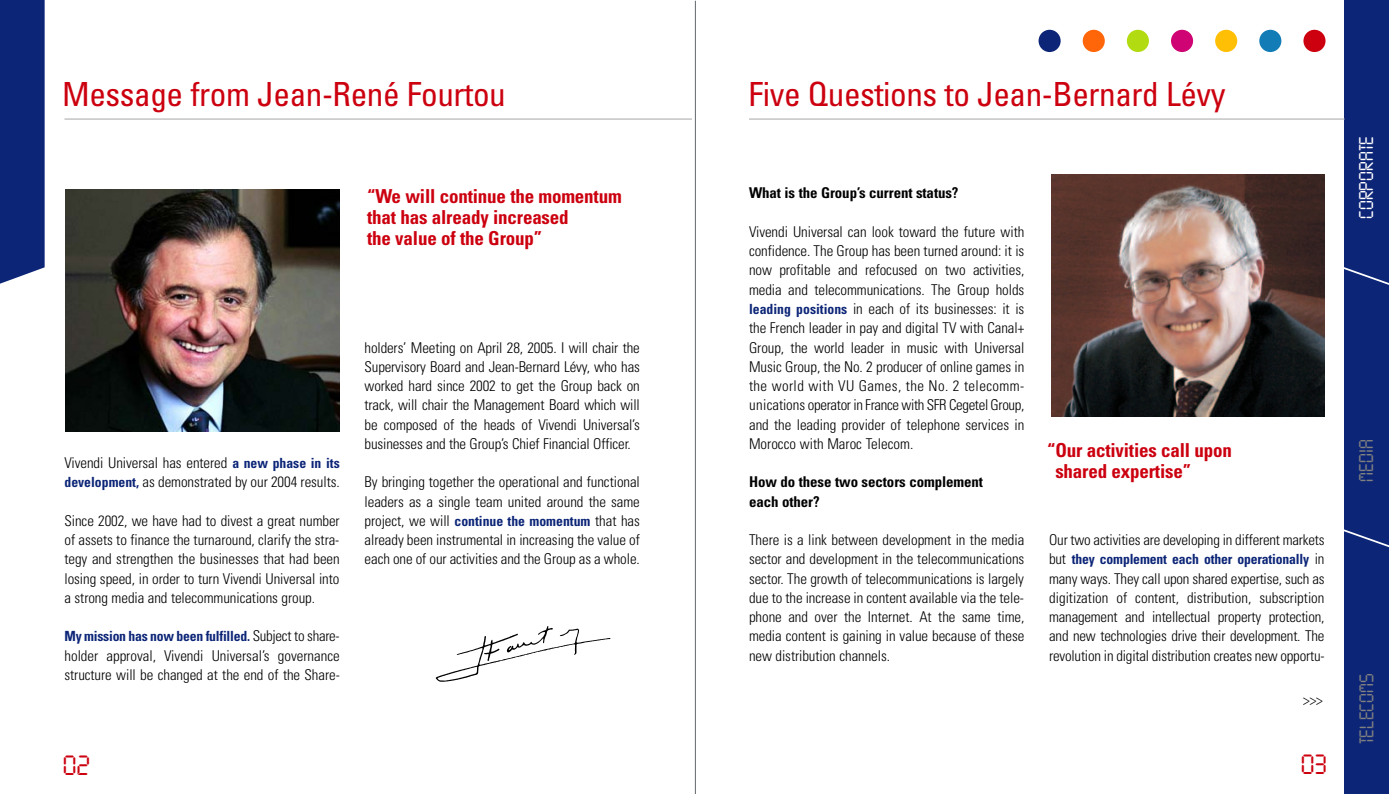
<style>
.page{position:relative;width:1389px;height:794px;background:#fff}
.page>*{position:absolute;margin:0;border:0;box-sizing:border-box;transform-origin:0 0}
.t1{font:condensed 33.25px "Univers";letter-spacing:-.015em;color:#cc000f}
.t2{font:24.5px "Digital ICG";color:#cc000f}
.t3{font:700 condensed 19.25px/21px "Univers";letter-spacing:-.01em;color:#cc000f}
.t4{font:17.5px "Digital ICG";color:#808080}
.t5{font:17.5px "Digital ICG";color:#fff}
.t6{font:300 condensed 14.88px/19.2px "Univers";letter-spacing:-.005em;color:#000;text-align:justify}
.t7{font:700 condensed 14.88px/19.2px "Univers";letter-spacing:-.005em;color:#000}
.t8{font:700 condensed 14px "Univers";letter-spacing:-.015em;color:#0c2577}
.s1{font-weight:700;font-size:14px;color:#0c2577}
.s2{font-weight:300;font-size:14.88px;color:#000}
</style>
<div class="page">
<div style="left:1344px;top:0;width:45px;height:794px;background:#0c2577"></div>
<hr style="left:749px;top:118px;width:606px;height:2px;background:#ccc">
<div style="left:1039px;top:30px;width:22px;height:22px;background:#0c2577;border-radius:50%"></div>
<div style="left:1083px;top:30px;width:22px;height:22px;background:#ff6609;border-radius:50%"></div>
<div style="left:1127px;top:30px;width:22px;height:22px;background:#b3db11;border-radius:50%"></div>
<div style="left:1171px;top:30px;width:22px;height:22px;background:#cf0373;border-radius:50%"></div>
<div style="left:1215px;top:30px;width:22px;height:22px;background:#ffbf04;border-radius:50%"></div>
<div style="left:1259px;top:30px;width:22px;height:22px;background:#127cb6;border-radius:50%"></div>
<div style="left:1303px;top:30px;width:23px;height:22px;background:#cc000f;border-radius:50%"></div>
<img style="left:1051px;top:174px;width:273px;height:243px">
<div style="left:0;top:0;width:45px;height:284px;background:#0c2577"></div>
<svg style="left:1341px;top:118px;width:48px;height:430px"></svg>
<hr style="left:695px;top:1px;width:1px;height:793px;background:#636769">
<hr style="left:64px;top:118px;width:628px;height:2px;background:#ccc">
<img style="left:435px;top:626px;width:176px;height:56px">
<img style="left:66px;top:190px;width:273px;height:241px">
<h1 class="t1" style="left:62px;top:82px;width:445px">Message from Jean-René Fourtou</h1>
<p class="t3" style="left:367px;top:187px;width:256px">“We will continue the momentum that has already increased<br>the value of the Group”</p>
<p class="t6" style="left:64px;top:454px;width:277px">Vivendi Universal has entered <span class="s1">a new phase in its development,</span> as demonstrated by our 2004 results.</p>
<p class="t6" style="left:64px;top:512px;width:277px">Since 2002, we have had to divest a great number of assets to finance the turnaround, clarify the stra&shy;tegy and strengthen the businesses that had been losing speed, in order to turn Vivendi Universal into a strong media and telecommunications group.</p>
<p class="t8" style="left:64px;top:631px;width:277px">My mission has now been fulfilled. <span class="s2">Subject to share-</span></p>
<p class="t6" style="left:64px;top:647px;width:277px">holder approval, Vivendi Universal’s governance structure will be changed at the end of the Share-</p>
<p class="t6" style="left:365px;top:339px;width:277px">holders’ Meeting on April 28, 2005. I will chair the Supervisory Board and Jean-Bernard Lévy, who has worked hard since 2002 to get the Group back on track, will chair the Management Board which will be composed of the heads of Vivendi Universal’s businesses and the Group’s Chief Financial Officer.</p>
<p class="t6" style="left:365px;top:474px;width:277px">By bringing together the operational and functional leaders as a single team united around the same project, we will <span class="s1">continue the momentum</span> that has already been instrumental in increasing the value of each one of our activities and the Group as a whole.</p>
<h2 class="t2" style="left:63px;top:752px;width:29px">02</h2>
<h1 class="t1" style="left:749px;top:82px;width:479px">Five Questions to Jean-Bernard Lévy</h1>
<p class="t7" style="left:749px;top:185px;width:211px">What is the Group’s current status?</p>
<p class="t6" style="left:749px;top:223px;width:277px">Vivendi Universal can look toward the future with confidence. The Group has been turned around: it is now profitable and refocused on two activities, media and telecommunications. The Group holds <span class="s1">leading positions</span> in each of its businesses: it is the French leader in pay and digital TV with Canal+ Group, the world leader in music with Universal Music Group, the No. 2 producer of online games in the world with VU Games, the No. 2 telecomm&shy;unications operator in France with SFR Cegetel Group, and the leading provider of telephone services in Morocco with Maroc Telecom.</p>
<p class="t7" style="left:749px;top:473px;width:236px">How do these two sectors complement each other?</p>
<p class="t6" style="left:749px;top:531px;width:277px">There is a link between development in the media sector and development in the telecommunications sector. The growth of telecommunications is largely due to the increase in content available via the tele&shy;phone and over the Internet. At the same time, media content is gaining in value because of these new distribution channels.</p>
<p class="t3" style="left:1055px;top:441px;width:178px;text-indent:-8px">“Our activities call upon shared expertise”</p>
<p class="t6" style="left:1049px;top:531px;width:277px">Our two activities are developing in different markets</p>
<p class="t8" style="left:1049px;top:554px;width:277px"><span class="s2">but</span> they complement each other operationally <span class="s2">in</span></p>
<p class="t6" style="left:1049px;top:570px;width:277px">many ways. They call upon shared expertise, such as digitization of content, distribution, subscription management and intellectual property protection, and new technologies drive their development. The revolution in digital distribution creates new opportu-</p>
<p class="t6" style="left:1303px;top:691px;width:21px">&gt;&gt;&gt;</p>
<h2 class="t2" style="left:1301px;top:751px;width:28px">03</h2>
<p class="t5" style="left:1357px;top:219px;width:85px;rotate:-90deg">CORPORATE</p>
<p class="t4" style="left:1357px;top:481px;width:44px;rotate:-90deg">MEDIA</p>
<p class="t4" style="left:1357px;top:744px;width:72px;rotate:-90deg">TELECOMS</p>
</div>
